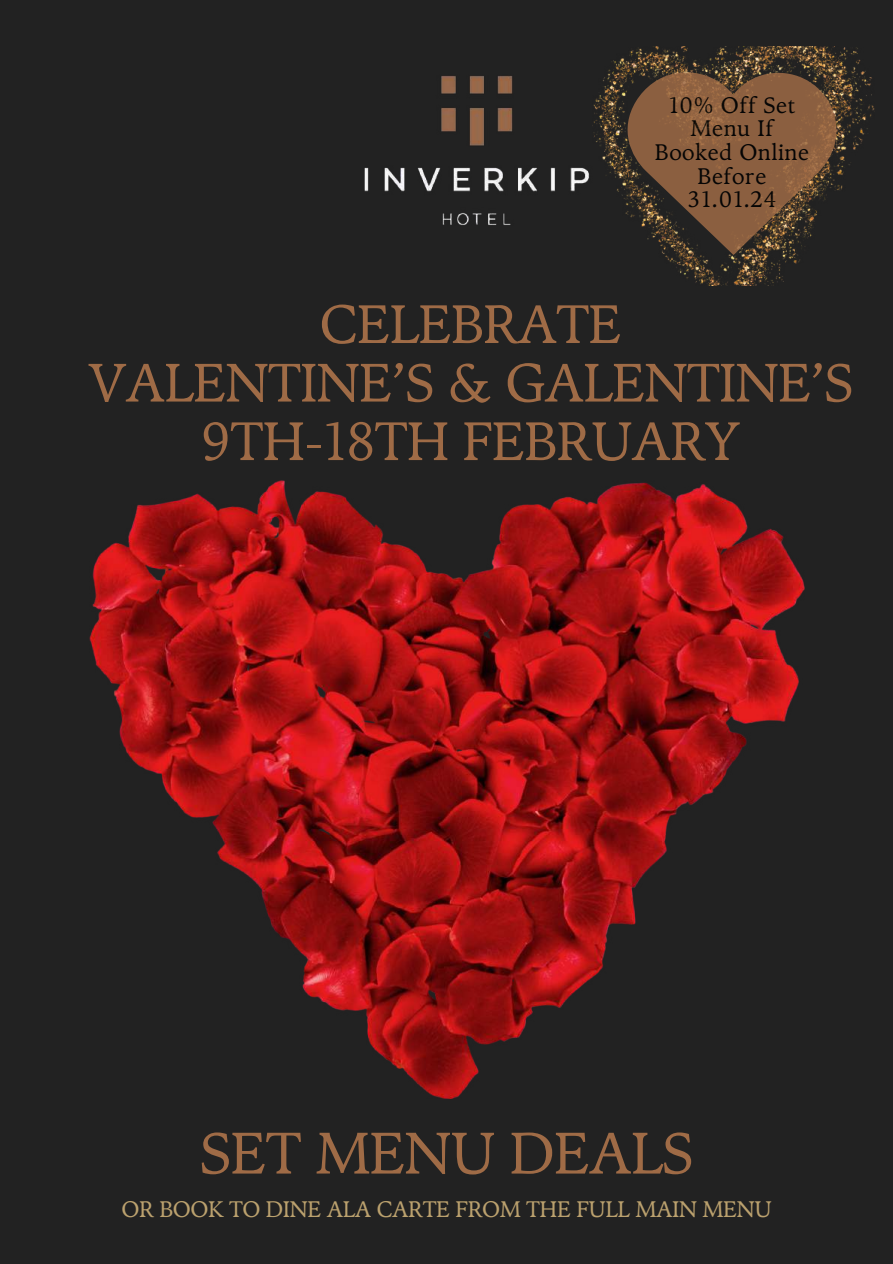
<style>
.page{position:relative;width:893px;height:1264px;background:#fff}
.page>*{position:absolute;margin:0;border:0;box-sizing:border-box;transform-origin:0 0}
.t1{font:58.5px "TY Serif";letter-spacing:-.02em;color:#9f6b46}
.t2{font:54px/58.5px "TY Serif";letter-spacing:-.02em;color:#9f6b46;text-align:center}
.t3{font:22.5px/23.7px "TY Serif";letter-spacing:.025em;color:#000;text-align:center}
.t4{font:22.5px "TY Serif";letter-spacing:-.02em;color:#bba16e}
</style>
<div class="page">
<div style="left:0;top:0;width:892px;height:1263px;background:#222"></div>
<img style="left:89px;top:480px;width:715px;height:618px">
<img style="left:667px;top:46px;width:207px;height:240px">
<img style="left:364px;top:46px;width:303px;height:212px">
<svg style="left:627px;top:72px;width:209px;height:183px"></svg>
<p class="t3" style="left:655px;top:93px;width:156px">10% Off Set<br>Menu If<br>Booked Online<br>Before<br>31.01.24</p>
<p class="t2" style="left:88px;top:295px;width:767px">CELEBRATE<br>VALENTINE’S &amp; GALENTINE’S<br>9TH-18TH FEBRUARY</p>
<p class="t1" style="left:200px;top:1118px;width:495px">SET MENU DEALS</p>
<p class="t4" style="left:122px;top:1195px;width:651px">OR BOOK TO DINE ALA CARTE FROM THE FULL MAIN MENU</p>
</div>
